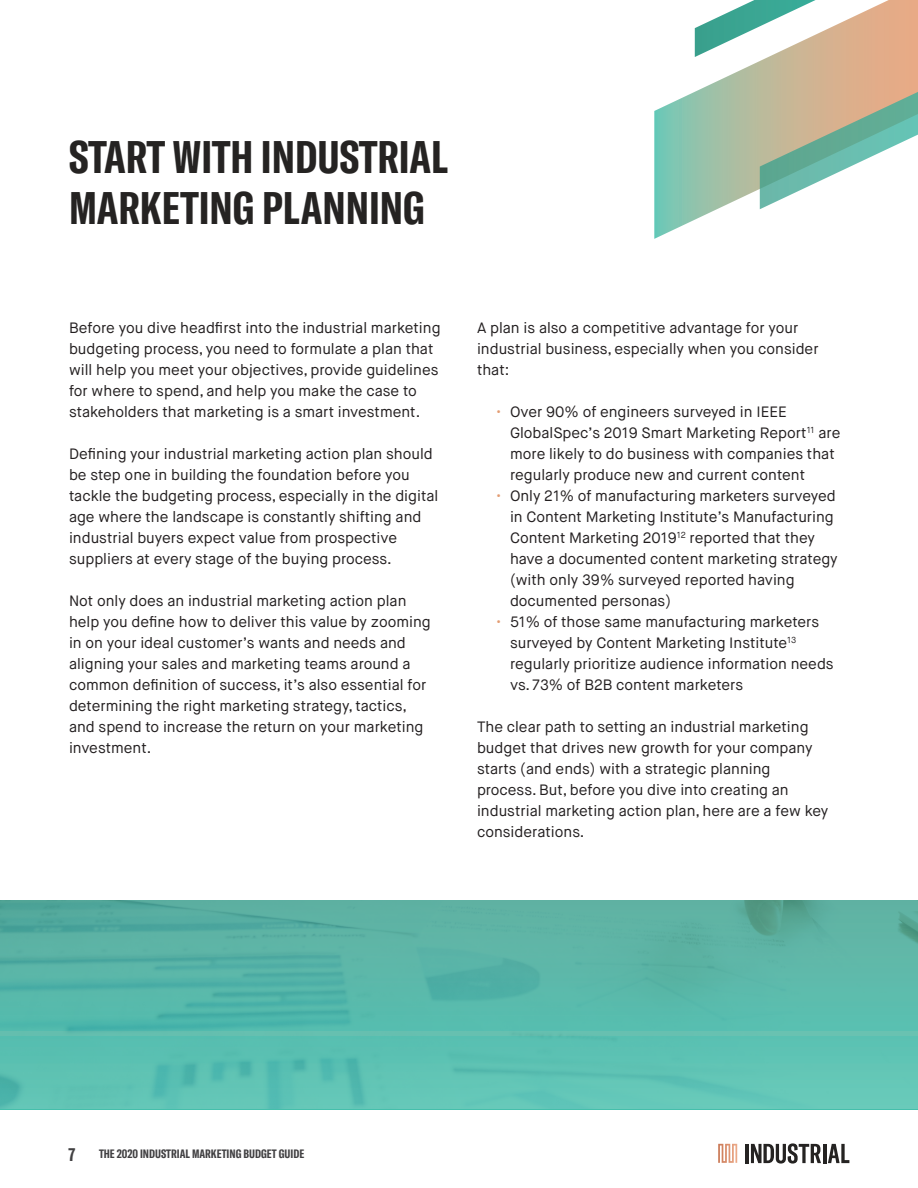
<style>
.page{position:relative;width:918px;height:1188px;background:#fff}
.page>*{position:absolute;margin:0;border:0;box-sizing:border-box;transform-origin:0 0}
.t1{font:700 extra-condensed 45px/51px "GT America";color:#252322}
.t2{font:700 extra-condensed 18px "GT America";color:#414042}
.body{font:15px/21px "Maison Neue";color:#231f20}
.t3{font:700 extra-condensed 12px "GT America";color:#414042}
.s1{color:#e39c72}
</style>
<div class="page">
<svg style="left:718px;top:1144px;width:19px;height:19px"></svg>
<hr style="left:746px;top:1144px;width:3px;height:19px;background:#252322">
<svg style="left:751px;top:1143px;width:70px;height:21px"></svg>
<hr style="left:823px;top:1144px;width:3px;height:19px;background:#252322">
<svg style="left:828px;top:1144px;width:21px;height:19px"></svg>
<svg style="left:654px;top:28px;width:63px;height:211px"></svg>
<svg style="left:695px;top:0;width:223px;height:209px"></svg>
<img style="left:0;top:900px;width:918px;height:208px">
<p class="t1" style="left:69px;top:132px;width:381px">START WITH INDUSTRIAL<br>MARKETING PLANNING</p>
<p class="body" style="left:69px;top:317px;width:373px">Before you dive headfirst into the industrial marketing budgeting process, you need to formulate a plan that will help you meet your objectives, provide guidelines for where to spend, and help you make the case to stakeholders that marketing is a smart investment.</p>
<p class="body" style="left:69px;top:443px;width:371px">Defining your industrial marketing action plan should be step one in building the foundation before you tackle the budgeting process, especially in the digital age where the landscape is constantly shifting and industrial buyers expect value from prospective suppliers at every stage of the buying process.</p>
<p class="body" style="left:69px;top:590px;width:363px">Not only does an industrial marketing action plan help you define how to deliver this value by zooming in on your ideal customer’s wants and needs and aligning your sales and marketing teams around a common definition of success, it’s also essential for determining the right marketing strategy, tactics, and spend to increase the return on your marketing investment.</p>
<p class="body" style="left:477px;top:317px;width:343px">A plan is also a competitive advantage for your industrial business, especially when you consider that:</p>
<p class="body" style="left:510px;top:401px;width:332px;text-indent:-14px"><span class="s1">•</span> Over 90% of engineers surveyed in IEEE GlobalSpec’s 2019 Smart Marketing Report<sup>11</sup> are more likely to do business with companies that regularly produce new and current content</p>
<p class="body" style="left:510px;top:485px;width:329px;text-indent:-14px"><span class="s1">•</span> Only 21% of manufacturing marketers surveyed in Content Marketing Institute’s Manufacturing Content Marketing 2019<sup>12</sup> reported that they have a documented content marketing strategy (with only 39% surveyed reported having documented personas)</p>
<p class="body" style="left:510px;top:611px;width:325px;text-indent:-14px"><span class="s1">•</span> 51% of those same manufacturing marketers surveyed by Content Marketing Institute<sup>13 </sup>regularly prioritize audience information needs vs. 73% of B2B content marketers</p>
<p class="body" style="left:477px;top:716px;width:353px">The clear path to setting an industrial marketing budget that drives new growth for your company starts (and ends) with a strategic planning process. But, before you dive into creating an industrial marketing action plan, here are a few key considerations.</p>
<p class="t2" style="left:68px;top:1143px;width:8px">7</p>
<p class="t3" style="left:99px;top:1147px;width:207px">THE 2020 INDUSTRIAL MARKETING BUDGET GUIDE</p>
</div>
